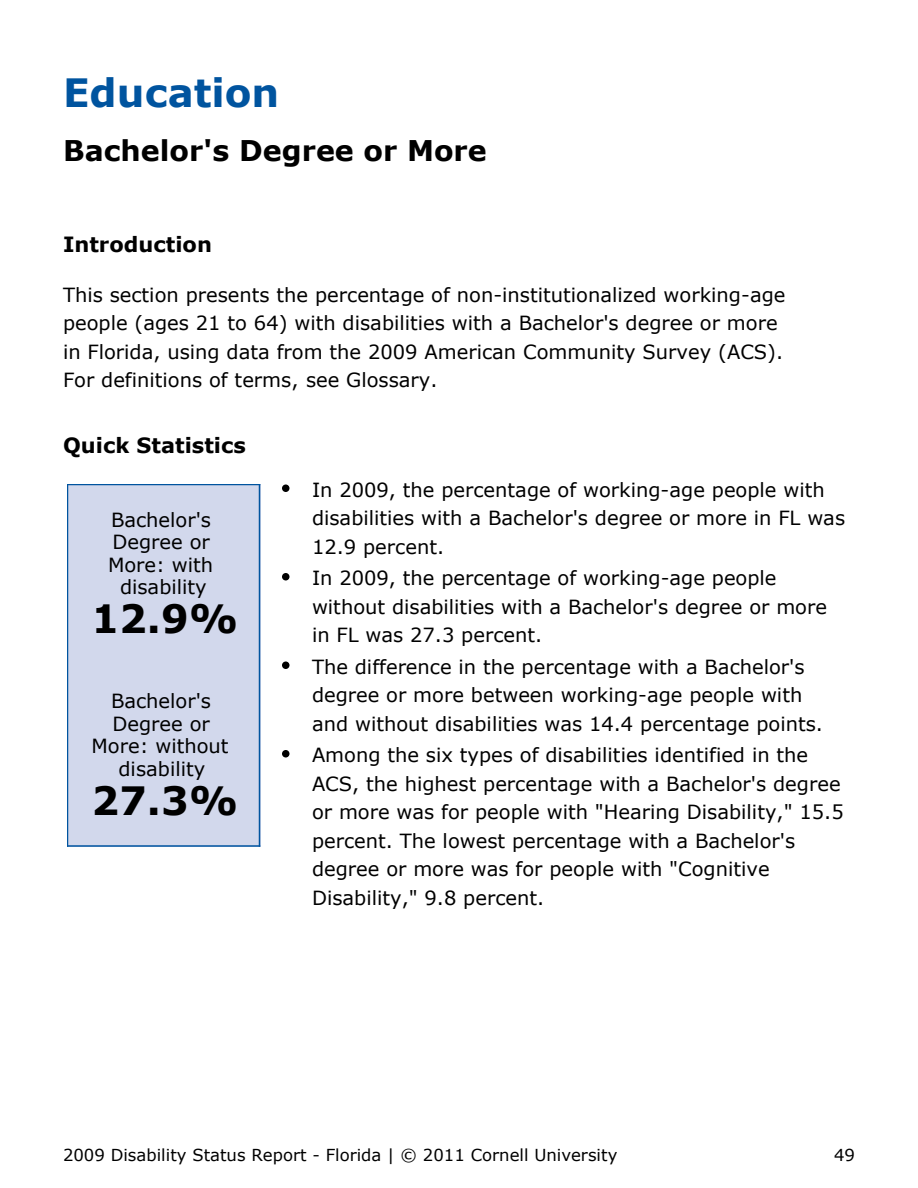
<style>
.page{position:relative;width:918px;height:1188px;background:#fff}
.page>*{position:absolute;margin:0;border:0;box-sizing:border-box;transform-origin:0 0}
.t1{font:700 39px "Verdana";color:#000}
.t2{font:700 39px "Verdana";color:#00549f}
.t3{font:700 28.5px "Verdana";color:#000}
.t4{font:700 21px "Verdana";color:#000}
.t5{font:19.5px/28.5px "Verdana";color:#000}
.t6{font:16.5px "Verdana";color:#000}
</style>
<div class="page">
<div style="left:68px;top:484px;width:193px;height:364px;background:#d2d8ec"></div>
<hr style="left:68px;top:484px;width:192px;height:1px;background:#00549f">
<hr style="left:68px;top:845px;width:192px;height:2px;background:#00549f">
<hr style="left:68px;top:484px;width:1px;height:362px;background:#00549f">
<hr style="left:259px;top:484px;width:1px;height:362px;background:#00549f">
<div style="left:282px;top:484px;width:8px;height:8px;background:#000;border-radius:50%"></div>
<div style="left:282px;top:573px;width:8px;height:7px;background:#000;border-radius:50%"></div>
<div style="left:282px;top:662px;width:8px;height:7px;background:#000;border-radius:50%"></div>
<div style="left:282px;top:750px;width:8px;height:8px;background:#000;border-radius:50%"></div>
<h1 class="t2" style="left:63px;top:77px;width:218px">Education</h1>
<h2 class="t3" style="left:63px;top:139px;width:425px">Bachelor's Degree or More</h2>
<p class="t4" style="left:63px;top:236px;width:150px">Introduction</p>
<p class="t5" style="left:63px;top:282px;width:724px">This section presents the percentage of non-institutionalized working-age people (ages 21 to 64) with disabilities with a Bachelor's degree or more in Florida, using data from the 2009 American Community Survey (ACS).<br>For definitions of terms, see Glossary.</p>
<p class="t4" style="left:63px;top:437px;width:184px">Quick Statistics</p>
<p class="t5" style="left:108px;top:510px;width:107px;line-height:22.5px;text-align:center">Bachelor's<br>Degree or<br>More: with disability</p>
<h1 class="t1" style="left:92px;top:603px;width:148px">12.9%</h1>
<p class="t5" style="left:92px;top:691px;width:139px;line-height:22.5px;text-align:center">Bachelor's<br>Degree or<br>More: without disability</p>
<h1 class="t1" style="left:92px;top:785px;width:148px">27.3%</h1>
<p class="t5" style="left:312px;top:477px;width:535px">In 2009, the percentage of working-age people with disabilities with a Bachelor's degree or more in FL was<br>12.9 percent.</p>
<p class="t5" style="left:312px;top:565px;width:517px">In 2009, the percentage of working-age people without disabilities with a Bachelor's degree or more in FL was 27.3 percent.</p>
<p class="t5" style="left:312px;top:654px;width:512px">The difference in the percentage with a Bachelor's degree or more between working-age people with and without disabilities was 14.4 percentage points.</p>
<p class="t5" style="left:312px;top:742px;width:533px">Among the six types of disabilities identified in the ACS, the highest percentage with a Bachelor's degree or more was for people with "Hearing Disability," 15.5 percent. The lowest percentage with a Bachelor's degree or more was for people with "Cognitive Disability," 9.8 percent.</p>
<p class="t6" style="left:63px;top:1148px;width:556px">2009 Disability Status Report - Florida | © 2011 Cornell University</p>
<p class="t6" style="left:834px;top:1148px;width:22px">49</p>
</div>
